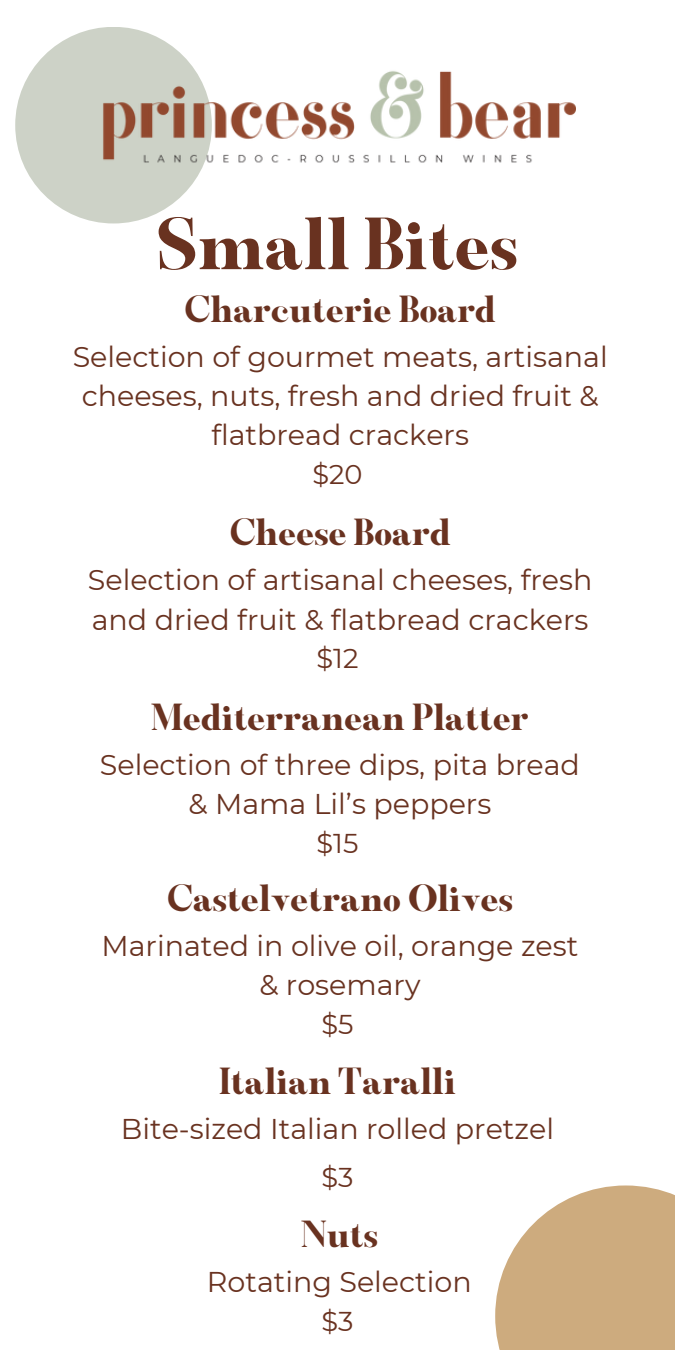
<style>
.page{position:relative;width:675px;height:1350px;background:#fff}
.page>*{position:absolute;margin:0;border:0;box-sizing:border-box;transform-origin:0 0}
.t1{font:74.75px "Celesse";color:#693220}
.t2{font:38.25px "Celesse";color:#693220}
.t3{font:28.5px/39.5px "Montserrat";color:#693220;text-align:center}
.t4{font:27.25px "Montserrat";color:#693220}
</style>
<div class="page">
<div style="left:15px;top:27px;width:197px;height:196px;background:#cdd2c7;border-radius:50%"></div>
<div style="left:495px;top:1185px;width:180px;height:165px;background:#cdab7e"></div>
<img style="left:103px;top:45px;width:472px;height:123px">
<p class="t1" style="left:157px;top:198px;width:362px">Small Bites</p>
<p class="t2" style="left:184px;top:285px;width:313px">Charcuterie Board</p>
<p class="t3" style="left:73px;top:337px;width:537px">Selection of gourmet meats, artisanal cheeses, nuts, fresh and dried fruit &amp; flatbread crackers</p>
<p class="t4" style="left:312px;top:458px;width:52px">$20</p>
<p class="t2" style="left:230px;top:509px;width:223px">Cheese Board</p>
<p class="t3" style="left:88px;top:560px;width:506px;text-align:left">Selection of artisanal cheeses, fresh and dried fruit &amp; flatbread crackers</p>
<p class="t4" style="left:316px;top:642px;width:44px">$12</p>
<p class="t2" style="left:151px;top:693px;width:379px">Mediterranean Platter</p>
<h1 class="t3" style="left:100px;top:745px;width:482px">Selection of three dips, pita bread &amp; Mama Lil’s peppers</h1>
<p class="t4" style="left:317px;top:826px;width:43px">$15</p>
<p class="t2" style="left:167px;top:875px;width:348px">Castelvetrano Olives</p>
<p class="t3" style="left:102px;top:926px;width:478px">Marinated in olive oil, orange zest &amp; rosemary</p>
<p class="t4" style="left:321px;top:1008px;width:34px">$5</p>
<p class="t2" style="left:219px;top:1058px;width:238px">Italian Taralli</p>
<p class="t3" style="left:121px;top:1109px;width:435px">Bite-sized Italian rolled pretzel</p>
<p class="t4" style="left:321px;top:1160px;width:34px">$3</p>
<p class="t2" style="left:301px;top:1211px;width:79px">Nuts</p>
<p class="t3" style="left:207px;top:1262px;width:266px">Rotating Selection</p>
<p class="t4" style="left:321px;top:1304px;width:34px">$3</p>
</div>
